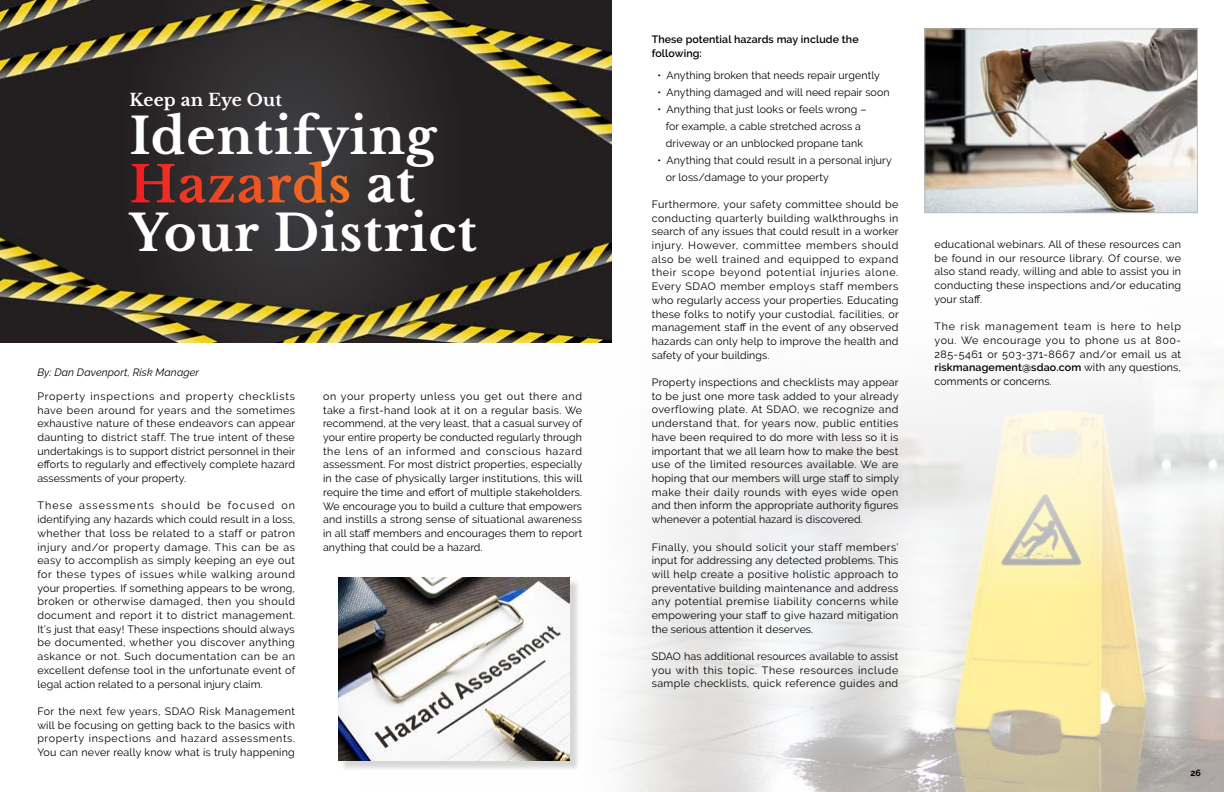
<style>
.page{position:relative;width:1224px;height:792px;background:#fff}
.page>*{position:absolute;margin:0;border:0;box-sizing:border-box;transform-origin:0 0}
.t1{font:700 49.9px/48.3px "Libre Baskerville";letter-spacing:.02em;color:#fff}
.t2{font:700 17.1px "Libre Baskerville";letter-spacing:.01em;color:#fff}
.t3{font:10.6px/13.7px "Raleway";letter-spacing:.01em;color:#000;text-align:justify}
.t4{font:600 10.6px/13.7px "Raleway";letter-spacing:.01em;color:#000}
.t5{font:italic 10.6px "Raleway";letter-spacing:.01em;color:#000}
.t6{font:700 9px "Raleway";color:#000}
.s1{font-weight:600}
</style>
<div class="page">
<svg style="left:295px;top:342px;width:929px;height:450px"></svg>
<div style="left:612px;top:0;width:612px;height:448px;background:#fff"></div>
<img style="left:0;top:0;width:612px;height:342px">
<div style="left:340px;top:579px;width:241px;height:193px;background:#000;opacity:.16"></div>
<img style="left:338px;top:577px;width:232px;height:184px">
<img style="left:927px;top:31px;width:269px;height:180px">
<div style="left:925px;top:29px;width:273px;height:184px;border:1px solid #bcbec0"></div>
<h2 class="t2" style="left:130px;top:89px;width:154px">Keep an Eye Out</h2>
<h1 class="t1" style="left:130px;top:112px;width:349px">Identifying<br>Hazards at<br>Your District</h1>
<p class="t5" style="left:37px;top:366px;width:163px">By: Dan Davenport, Risk Manager</p>
<p class="t3" style="left:37px;top:389px;width:259px">Property inspections and property checklists have been around for years and the sometimes exhaustive nature of these endeavors can appear daunting to district staff. The true intent of these undertakings is to support district personnel in their efforts to regularly and effectively complete hazard assessments of your property.</p>
<p class="t3" style="left:37px;top:499px;width:259px">These assessments should be focused on identifying any hazards which could result in a loss, whether that loss be related to a staff or patron injury and/or property damage. This can be as easy to accomplish as simply keeping an eye out for these types of issues while walking around your properties. If something appears to be wrong, broken or otherwise damaged, then you should document and report it to district management.<br>It’s just that easy! These inspections should always be documented, whether you discover anything askance or not. Such documentation can be an excellent defense tool in the unfortunate event of legal action related to a personal injury claim.</p>
<p class="t3" style="left:37px;top:704px;width:259px">For the next few years, SDAO Risk Management will be focusing on getting back to the basics with property inspections and hazard assessments.<br>You can never really know what is truly happening</p>
<p class="t3" style="left:323px;top:389px;width:261px">on your property unless you get out there and take a first-hand look at it on a regular basis. We recommend, at the very least, that a casual survey of your entire property be conducted regularly through the lens of an informed and conscious hazard assessment. For most district properties, especially in the case of physically larger institutions, this will require the time and effort of multiple stakeholders.<br>We encourage you to build a culture that empowers and instills a strong sense of situational awareness in all staff members and encourages them to report anything that could be a hazard.</p>
<p class="t4" style="left:652px;top:32px;width:208px">These potential hazards may include the following:</p>
<p class="t3" style="left:657px;top:68px;width:224px">• Anything broken that needs repair urgently</p>
<p class="t3" style="left:657px;top:85px;width:234px">• Anything damaged and will need repair soon</p>
<p class="t3" style="left:657px;top:100px;width:211px;line-height:17px;text-align:center">• Anything that just looks or feels wrong – for example, a cable stretched across a driveway or an unblocked propane tank</p>
<p class="t3" style="left:666px;top:151px;width:228px;line-height:17px;text-indent:-8px">• Anything that could result in a personal injury or loss/damage to your property</p>
<p class="t3" style="left:652px;top:197px;width:248px">Furthermore, your safety committee should be conducting quarterly building walkthroughs in search of any issues that could result in a worker injury. However, committee members should also be well trained and equipped to expand their scope beyond potential injuries alone.<br>Every SDAO member employs staff members who regularly access your properties. Educating these folks to notify your custodial, facilities, or management staff in the event of any observed hazards can only help to improve the health and safety of your buildings.</p>
<p class="t3" style="left:652px;top:375px;width:249px">Property inspections and checklists may appear to be just one more task added to your already overflowing plate. At SDAO, we recognize and understand that, for years now, public entities have been required to do more with less so it is important that we all learn how to make the best use of the limited resources available. We are hoping that our members will urge staff to simply make their daily rounds with eyes wide open and then inform the appropriate authority figures whenever a potential hazard is discovered.</p>
<p class="t3" style="left:652px;top:540px;width:248px">Finally, you should solicit your staff members’ input for addressing any detected problems. This will help create a positive holistic approach to preventative building maintenance and address any potential premise liability concerns while empowering your staff to give hazard mitigation the serious attention it deserves.</p>
<p class="t3" style="left:652px;top:649px;width:248px">SDAO has additional resources available to assist you with this topic. These resources include sample checklists, quick reference guides and</p>
<p class="t3" style="left:935px;top:237px;width:248px">educational webinars. All of these resources can be found in our resource library. Of course, we also stand ready, willing and able to assist you in conducting these inspections and/or educating your staff.</p>
<p class="t3" style="left:935px;top:319px;width:248px">The risk management team is here to help you. We encourage you to phone us at 800- 285-5461 or 503-371-8667 and/or email us at <span class="s1">riskmanagement@sdao.com</span> with any questions, comments or concerns.</p>
<p class="t6" style="left:1191px;top:767px;width:12px">26</p>
</div>
